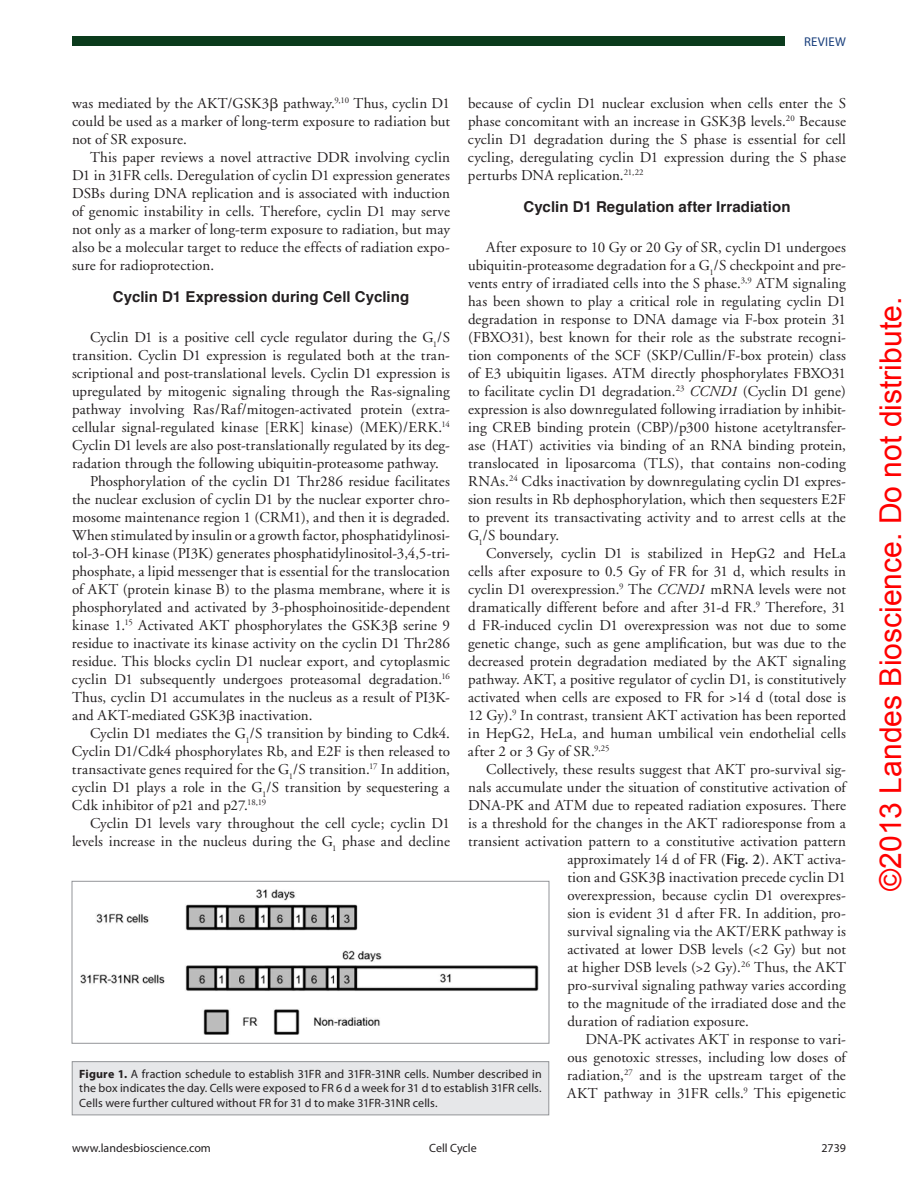
<style>
.page{position:relative;width:918px;height:1188px;background:#fff}
.page>*{position:absolute;margin:0;border:0;box-sizing:border-box;transform-origin:0 0}
.t1{font:30.15px "Arial";color:#f00}
.t2{font:15px/18px "Adobe Garamond";letter-spacing:.01em;color:#231f20;text-align:justify}
.t3{font:700 15px "Helvetica";letter-spacing:.005em;color:#231f20}
.t4{font:12.75px "Myriad Pro";color:#193f7c}
.t5{font:12px/14.4px "Myriad Pro";color:#231f20;text-align:justify}
.s1{font-family:"Universal Std Greekw Math Pi"}
.s2{font-style:italic}
.s3{font-weight:600}
.s4{font-weight:700}
</style>
<div class="page">
<div style="left:72px;top:36px;width:713px;height:10px;background:#0b3b1c"></div>
<img style="left:80px;top:889px;width:459px;height:146px">
<div style="left:72px;top:881px;width:477px;height:163px;border:1px solid #939598"></div>
<div style="left:72px;top:1062px;width:477px;height:53px;background:#e6e7e9"></div>
<div style="left:72px;top:1061px;width:477px;height:54px;border:1px solid #939598"></div>
<p class="t4" style="left:804px;top:33px;width:42px">Revi ew</p>
<p class="t2" style="left:468px;top:95px;width:380px">because of cyclin D1 nuclear exclusion when cells enter the S phase concomitant with an increase in GSK3<span class="s1">β</span> levels.<sup>20</sup> Because cyclin D1 degradation during the S phase is essential for cell cycling, deregulating cyclin D1 expression during the S phase perturbs DNA replication.<sup>21,22</sup></p>
<p class="t3" style="left:523px;top:195px;width:269px">Cyclin D1 Regulation after Irradiation</p>
<p class="t2" style="left:468px;top:239px;width:380px;text-indent:18px">After exposure to 10 Gy or 20 Gy of SR, cyclin D1 undergoes ubiquitin-proteasome degradation for a G<sub>1</sub>/S checkpoint and pre&shy;vents entry of irradiated cells into the S phase.<sup>3,9</sup> ATM signaling has been shown to play a critical role in regulating cyclin D1 degradation in response to DNA damage via F-box protein 31 (FBXO31), best known for their role as the substrate recogni&shy;tion components of the SCF (SKP/Cullin/F-box protein) class of E3 ubiquitin ligases. ATM directly phosphorylates FBXO31 to facilitate cyclin D1 degradation.<sup>23</sup> <span class="s2">CCND1</span> (Cyclin D1 gene) expression is also downregulated following irradiation by inhibit&shy;ing CREB binding protein (CBP)/p300 histone acetyltransfer&shy;ase (HAT) activities via binding of an RNA binding protein, translocated in liposarcoma (TLS), that contains non-coding RNAs.<sup>24</sup> Cdks inactivation by downregulating cyclin D1 expres&shy;sion results in Rb dephosphorylation, which then sequesters E2F to prevent its transactivating activity and to arrest cells at the G<sub>1</sub>/S boundary.</p>
<p class="t2" style="left:468px;top:545px;width:380px;text-indent:18px">Conversely, cyclin D1 is stabilized in HepG2 and HeLa cells after exposure to 0.5 Gy of FR for 31 d, which results in cyclin D1 overexpression.<sup>9</sup> The <span class="s2">CCND1</span> mRNA levels were not dramatically different before and after 31-d FR.<sup>9</sup> Therefore, 31 d FR-induced cyclin D1 overexpression was not due to some genetic change, such as gene amplification, but was due to the decreased protein degradation mediated by the AKT signaling pathway. AKT, a positive regulator of cyclin D1, is constitutively activated when cells are exposed to FR for &gt;14 d (total dose is 12 Gy).<sup>9</sup> In contrast, transient AKT activation has been reported in HepG2, HeLa, and human umbilical vein endothelial cells after 2 or 3 Gy of SR.<sup>9,25</sup></p>
<p class="t2" style="left:486px;top:761px;width:361px">Collectively, these results suggest that AKT pro-survival sig-</p>
<p class="t2" style="left:468px;top:779px;width:379px">nals accumulate under the situation of constitutive activation of</p>
<p class="t2" style="left:468px;top:797px;width:379px">DNA-PK and ATM due to repeated radiation exposures. There</p>
<p class="t2" style="left:468px;top:815px;width:379px">is a threshold for the changes in the AKT radioresponse from a</p>
<p class="t2" style="left:468px;top:833px;width:379px">transient activation pattern to a constitutive activation pattern</p>
<p class="t2" style="left:567px;top:851px;width:280px">approximately 14 d of FR (<span class="s3">Fig. 2</span>). AKT activa-</p>
<p class="t2" style="left:567px;top:869px;width:280px">tion and GSK3<span class="s1">β</span> inactivation precede cyclin D1</p>
<p class="t2" style="left:567px;top:887px;width:280px">overexpression, because cyclin D1 overexpres-</p>
<p class="t2" style="left:567px;top:905px;width:280px">sion is evident 31 d after FR. In addition, pro-</p>
<p class="t2" style="left:567px;top:923px;width:280px">survival signaling via the AKT/ERK pathway is</p>
<p class="t2" style="left:567px;top:941px;width:280px">activated at lower DSB levels (&lt;2 Gy) but not</p>
<p class="t2" style="left:567px;top:959px;width:280px">at higher DSB levels (&gt;2 Gy).<sup>26</sup> Thus, the AKT</p>
<p class="t2" style="left:567px;top:977px;width:280px">pro-survival signaling pathway varies according</p>
<p class="t2" style="left:567px;top:995px;width:280px">to the magnitude of the irradiated dose and the</p>
<p class="t2" style="left:567px;top:1013px;width:183px">duration of radiation exposure.</p>
<p class="t2" style="left:585px;top:1031px;width:262px">DNA-PK activates AKT in response to vari-</p>
<p class="t2" style="left:567px;top:1049px;width:280px">ous genotoxic stresses, including low doses of</p>
<p class="t2" style="left:567px;top:1067px;width:280px">radiation,<sup>27</sup> and is the upstream target of the</p>
<p class="t2" style="left:567px;top:1085px;width:280px">AKT pathway in 31FR cells.<sup>9</sup> This epigenetic</p>
<p class="t2" style="left:72px;top:95px;width:380px">was mediated by the AKT/GSK3<span class="s1">β</span> pathway.<sup>9,10</sup> Thus, cyclin D1 could be used as a marker of long-term exposure to radiation but not of SR exposure.</p>
<p class="t2" style="left:72px;top:149px;width:380px;text-indent:18px">This paper reviews a novel attractive DDR involving cyclin D1 in 31FR cells. Deregulation of cyclin D1 expression generates DSBs during DNA replication and is associated with induction of genomic instability in cells. Therefore, cyclin D1 may serve not only as a marker of long-term exposure to radiation, but may also be a molecular target to reduce the effects of radiation expo&shy;sure for radioprotection.</p>
<p class="t3" style="left:113px;top:285px;width:298px">Cyclin D1 Expression during Cell Cycling</p>
<p class="t2" style="left:90px;top:329px;width:362px">Cyclin D1 is a positive cell cycle regulator during the G<sub>1</sub>/S</p>
<p class="t2" style="left:72px;top:347px;width:379px">transition. Cyclin D1 expression is regulated both at the tran-</p>
<p class="t2" style="left:72px;top:365px;width:379px">scriptional and post-translational levels. Cyclin D1 expression is</p>
<p class="t2" style="left:72px;top:383px;width:379px">upregulated by mitogenic signaling through the Ras-signaling</p>
<p class="t2" style="left:72px;top:401px;width:379px">pathway involving Ras/Raf/mitogen-activated protein (extra-</p>
<p class="t2" style="left:72px;top:419px;width:379px">cellular signal-regulated kinase [ERK] kinase) (MEK)/ERK.<sup>14</sup></p>
<p class="t2" style="left:72px;top:437px;width:379px">Cyclin D1 levels are also post-translationally regulated by its deg-</p>
<p class="t2" style="left:72px;top:455px;width:369px">radation through the following ubiquitin-proteasome pathway.</p>
<p class="t2" style="left:90px;top:473px;width:361px">Phosphorylation of the cyclin D1 Thr286 residue facilitates</p>
<p class="t2" style="left:72px;top:491px;width:379px">the nuclear exclusion of cyclin D1 by the nuclear exporter chro-</p>
<p class="t2" style="left:72px;top:509px;width:379px">mosome maintenance region 1 (CRM1), and then it is degraded.</p>
<p class="t2" style="left:72px;top:527px;width:379px">When stimulated by insulin or a growth factor, phosphatidylinosi-</p>
<p class="t2" style="left:72px;top:545px;width:379px">tol-3-OH kinase (PI3K) generates phosphatidylinositol-3,4,5-tri-</p>
<p class="t2" style="left:72px;top:563px;width:379px">phosphate, a lipid messenger that is essential for the translocation</p>
<p class="t2" style="left:72px;top:581px;width:379px">of AKT (protein kinase B) to the plasma membrane, where it is</p>
<p class="t2" style="left:72px;top:599px;width:379px">phosphorylated and activated by 3-phosphoinositide-dependent</p>
<p class="t2" style="left:72px;top:617px;width:379px">kinase 1.<sup>15</sup> Activated AKT phosphorylates the GSK3<span class="s1">β</span> serine 9</p>
<p class="t2" style="left:72px;top:635px;width:379px">residue to inactivate its kinase activity on the cyclin D1 Thr286</p>
<p class="t2" style="left:72px;top:653px;width:379px">residue. This blocks cyclin D1 nuclear export, and cytoplasmic</p>
<p class="t2" style="left:72px;top:671px;width:380px">cyclin D1 subsequently undergoes proteasomal degradation.<sup>16</sup></p>
<p class="t2" style="left:72px;top:689px;width:379px">Thus, cyclin D1 accumulates in the nucleus as a result of PI3K-</p>
<p class="t2" style="left:72px;top:707px;width:242px">and AKT-mediated GSK3<span class="s1">β</span> inactivation.</p>
<p class="t2" style="left:90px;top:725px;width:361px">Cyclin D1 mediates the G<sub>1</sub>/S transition by binding to Cdk4.</p>
<p class="t2" style="left:72px;top:743px;width:379px">Cyclin D1/Cdk4 phosphorylates Rb, and E2F is then released to</p>
<p class="t2" style="left:72px;top:761px;width:379px">transactivate genes required for the G<sub>1</sub>/S transition.<sup>17</sup> In addition,</p>
<p class="t2" style="left:72px;top:779px;width:379px">cyclin D1 plays a role in the G<sub>1</sub>/S transition by sequestering a</p>
<p class="t2" style="left:72px;top:797px;width:196px">Cdk inhibitor of p21 and p27.<sup>18,19</sup></p>
<p class="t2" style="left:90px;top:815px;width:362px">Cyclin D1 levels vary throughout the cell cycle; cyclin D1</p>
<p class="t2" style="left:72px;top:833px;width:380px">levels increase in the nucleus during the G<sub>1</sub> phase and decline</p>
<p class="t5" style="left:79px;top:1066px;width:464px"><span class="s4">Figure 1.</span> A fraction schedule to establish 31FR and 31FR-31NR cells. Number described in the box indicates the day. Cells were exposed to FR 6 d a week for 31 d to establish 31FR cells.<br>Cells were further cultured without FR for 31 d to make 31FR-31NR cells.</p>
<p class="t5" style="left:72px;top:1141px;width:140px">www.landesbioscience.com</p>
<p class="t5" style="left:429px;top:1141px;width:49px">Cell Cycle</p>
<p class="t5" style="left:821px;top:1141px;width:26px">2739</p>
<h1 class="t1" style="left:871px;top:891px;width:595px;rotate:-90deg">©2013 Landes Bioscience. Do not distribute.</h1>
</div>
